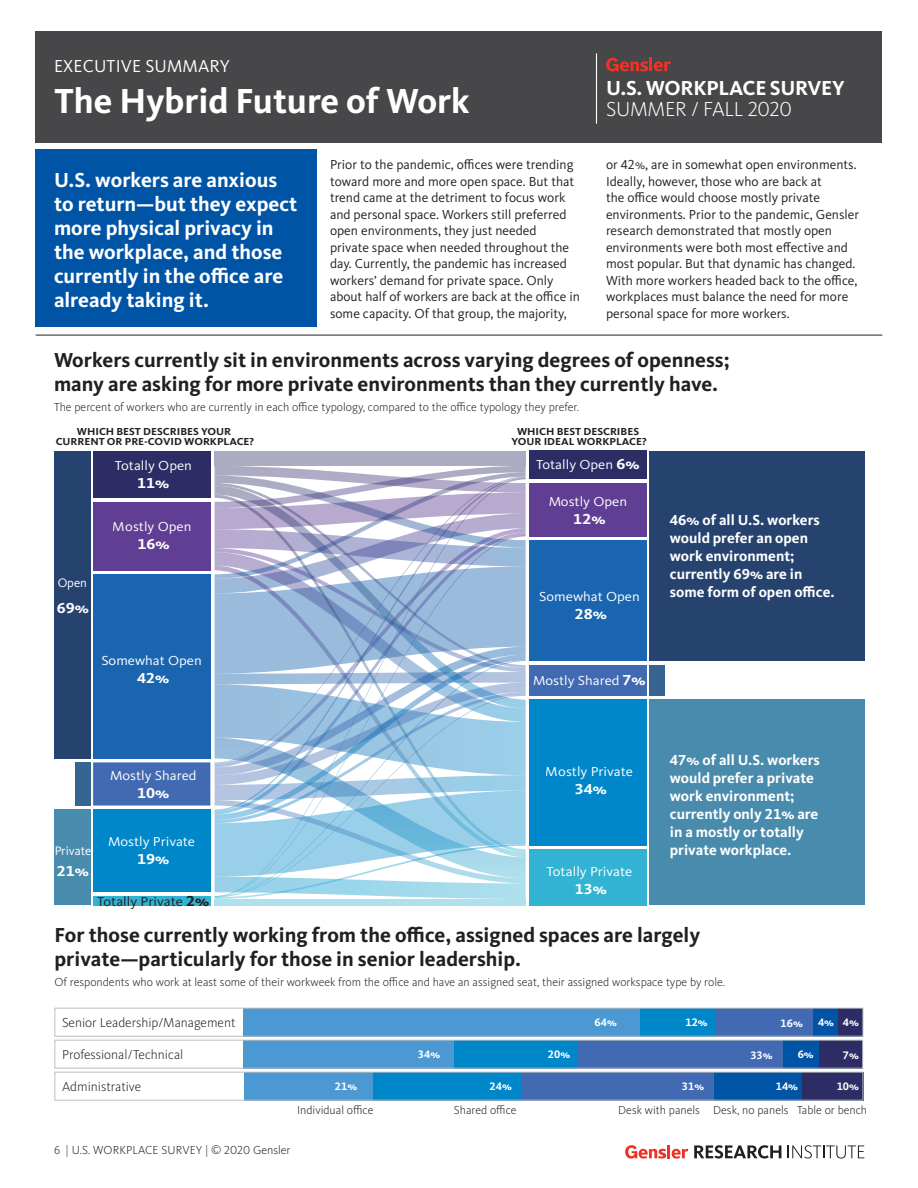
<style>
.page{position:relative;width:918px;height:1188px;background:#fff}
.page>*{position:absolute;margin:0;border:0;box-sizing:border-box;transform-origin:0 0}
.t1{font:700 36px "Kievit OT";color:#fff}
.t2{font:700 21px/24px "Kievit OT";color:#231f20}
.t3{font:700 21px/24px "Kievit OT";color:#fff}
.t4{font:300 21px "Kievit OT";letter-spacing:-.015em;color:#fff}
.t5{font:18px "Kievit OT";letter-spacing:.01em;color:#fff}
.t6{font:700 15px/18px "Kievit OT";color:#fff}
.t7{font:700 15px "Kievit OT";color:#fff;scale:1.08 1}
.t8{font:13.5px/16.5px "Kievit OT";color:#231f20}
.t9{font:13.5px "Kievit OT";color:#fff;scale:1.08 1}
.t10{font:300 13.5px "Kievit OT";color:#231f20}
.t11{font:13.5px "Kievit OT";color:#231f20;scale:1.08 1}
.t12{font:12.75px "Kievit OT";color:#fff}
.t13{font:300 12px "Kievit OT";color:#231f20}
.t14{font:700 11.25px "Kievit OT";color:#fff}
.t15{font:700 10.5px/10.5px "Kievit OT";color:#231f20;text-align:center;scale:1.07 1}
.s1{font-weight:700;font-size:15px}
</style>
<div class="page">
<svg style="left:694px;top:1145px;width:87px;height:14px"></svg>
<svg style="left:788px;top:1145px;width:76px;height:14px"></svg>
<svg style="left:625px;top:1145px;width:63px;height:14px"></svg>
<div style="left:36px;top:32px;width:846px;height:111px;background:#474648"></div>
<hr style="left:596px;top:53px;width:1px;height:71px;background:#fff">
<svg style="left:606px;top:58px;width:65px;height:13px"></svg>
<div style="left:215px;top:451px;width:311px;height:15px;background:#ababc1"></div>
<div style="left:215px;top:899px;width:311px;height:6px;background:#aee0ed"></div>
<svg style="left:215px;top:466px;width:311px;height:433px"></svg>
<svg style="left:215px;top:479px;width:311px;height:57px"></svg>
<svg style="left:215px;top:536px;width:311px;height:159px;background:#a4bbda"></svg>
<svg style="left:215px;top:695px;width:311px;height:203px;background:#a6cfe7"></svg>
<div style="left:93px;top:451px;width:117px;height:47px;background:#2d2c64"></div>
<div style="left:530px;top:451px;width:117px;height:28px;background:#2d2c64"></div>
<div style="left:530px;top:483px;width:117px;height:53px;background:#5f3e93"></div>
<div style="left:530px;top:540px;width:117px;height:121px;background:#1a65af"></div>
<div style="left:530px;top:849px;width:117px;height:56px;background:#33b3d3"></div>
<div style="left:93px;top:502px;width:117px;height:68px;background:#5f3e93"></div>
<div style="left:93px;top:574px;width:117px;height:184px;background:#1a65af"></div>
<div style="left:93px;top:762px;width:117px;height:44px;background:#426ab3"></div>
<div style="left:93px;top:810px;width:117px;height:82px;background:#0087ca"></div>
<div style="left:93px;top:896px;width:117px;height:9px;background:#33b3d3"></div>
<div style="left:530px;top:700px;width:117px;height:146px;background:#0087ca"></div>
<div style="left:530px;top:665px;width:117px;height:30px;background:#426ab3"></div>
<div style="left:649px;top:665px;width:16px;height:30px;background:#376591"></div>
<div style="left:649px;top:451px;width:215px;height:210px;background:#264370"></div>
<div style="left:649px;top:700px;width:215px;height:205px;background:#488bac"></div>
<div style="left:75px;top:762px;width:16px;height:44px;background:#376591"></div>
<div style="left:54px;top:451px;width:37px;height:307px;background:#264370"></div>
<div style="left:54px;top:810px;width:37px;height:95px;background:#488bac"></div>
<div style="left:36px;top:149px;width:281px;height:178px;background:#0054a6"></div>
<hr style="left:36px;top:335px;width:846px;height:1px;background:#231f20">
<div style="left:244px;top:1072px;width:129px;height:28px;background:#4b98d3"></div>
<div style="left:373px;top:1072px;width:149px;height:28px;background:#0087ca"></div>
<div style="left:244px;top:1008px;width:396px;height:28px;background:#4b98d3"></div>
<div style="left:714px;top:1008px;width:99px;height:28px;background:#426ab3"></div>
<div style="left:838px;top:1008px;width:25px;height:28px;background:#2d2c64"></div>
<div style="left:813px;top:1008px;width:25px;height:28px;background:#0054a6"></div>
<div style="left:640px;top:1008px;width:74px;height:28px;background:#0087ca"></div>
<div style="left:244px;top:1040px;width:210px;height:28px;background:#4b98d3"></div>
<div style="left:454px;top:1040px;width:124px;height:28px;background:#0087ca"></div>
<div style="left:783px;top:1040px;width:36px;height:28px;background:#0054a6"></div>
<div style="left:819px;top:1040px;width:44px;height:28px;background:#2d2c64"></div>
<div style="left:578px;top:1040px;width:205px;height:28px;background:#426ab3"></div>
<div style="left:522px;top:1072px;width:192px;height:28px;background:#426ab3"></div>
<div style="left:802px;top:1072px;width:61px;height:28px;background:#2d2c64"></div>
<div style="left:714px;top:1072px;width:88px;height:28px;background:#0054a6"></div>
<div style="left:55px;top:1008px;width:808px;height:29px;border:1px solid #bcbec0"></div>
<div style="left:55px;top:1040px;width:808px;height:28px;border:1px solid #bcbec0"></div>
<div style="left:55px;top:1072px;width:808px;height:28px;border:1px solid #bcbec0"></div>
<h3 class="t5" style="left:54px;top:56px;width:177px">EXECUTIVE SUMMARY</h3>
<h1 class="t1" style="left:54px;top:80px;width:417px">The Hybrid Future of Work</h1>
<h2 class="t3" style="left:606px;top:76px;width:240px">U.S. WORKPLACE SURVEY</h2>
<h2 class="t4" style="left:606px;top:97px;width:187px">SUMMER / FALL 2020</h2>
<h2 class="t3" style="left:54px;top:168px;width:245px">U.S. workers are anxious to return—but they expect more physical privacy in the workplace, and those currently in the office are already taking it.</h2>
<p class="t8" style="left:330px;top:157px;width:251px">Prior to the pandemic, offices were trending toward more and more open space. But that trend came at the detriment to focus work and personal space. Workers still preferred open environments, they just needed<br>private space when needed throughout the day. Currently, the pandemic has increased workers’ demand for private space. Only about half of workers are back at the office in some capacity. Of that group, the majority,</p>
<p class="t8" style="left:606px;top:157px;width:255px">or 42%, are in somewhat open environments.<br>Ideally, however, those who are back at<br>the office would choose mostly private environments. Prior to the pandemic, Gensler research demonstrated that mostly open environments were both most effective and most popular. But that dynamic has changed.<br>With more workers headed back to the office, workplaces must balance the need for more personal space for more workers.</p>
<h2 class="t2" style="left:54px;top:348px;width:677px">Workers currently sit in environments across varying degrees of openness; many are asking for more private environments than they currently have.</h2>
<p class="t13" style="left:54px;top:401px;width:526px">The percent of workers who are currently in each office typology, compared to the office typology they prefer.</p>
<p class="t15" style="left:56px;top:426px;width:187px">WHICH BEST DESCRIBES YOUR<br>CURRENT OR PRE-COVID WORKPLACE?</p>
<p class="t12" style="left:58px;top:576px;width:31px">Open</p>
<p class="t7" style="left:57px;top:600px;width:31px">69%</p>
<p class="t9" style="left:115px;top:458px;width:73px">Totally Open</p>
<p class="t7" style="left:137px;top:475px;width:31px">11%</p>
<p class="t9" style="left:113px;top:519px;width:74px">Mostly Open</p>
<p class="t7" style="left:138px;top:536px;width:31px">16%</p>
<p class="t9" style="left:101px;top:653px;width:95px">Somewhat Open</p>
<p class="t7" style="left:137px;top:669px;width:31px">42%</p>
<p class="t9" style="left:110px;top:768px;width:82px">Mostly Shared</p>
<p class="t7" style="left:137px;top:784px;width:31px">10%</p>
<p class="t9" style="left:108px;top:834px;width:82px">Mostly Private</p>
<p class="t7" style="left:137px;top:850px;width:31px">19%</p>
<p class="t11" style="left:97px;top:894px;width:105px">Totally Private <span class="s1">2%</span></p>
<p class="t12" style="left:54px;top:844px;width:38px">Private</p>
<p class="t7" style="left:57px;top:863px;width:31px">21%</p>
<p class="t15" style="left:512px;top:426px;width:128px">WHICH BEST DESCRIBES<br>YOUR IDEAL WORKPLACE?</p>
<p class="t9" style="left:536px;top:457px;width:97px">Totally Open <span class="s1">6%</span></p>
<p class="t9" style="left:549px;top:494px;width:74px">Mostly Open</p>
<p class="t7" style="left:573px;top:510px;width:31px">12%</p>
<p class="t9" style="left:539px;top:589px;width:95px">Somewhat Open</p>
<p class="t7" style="left:575px;top:605px;width:31px">28%</p>
<p class="t9" style="left:533px;top:673px;width:106px">Mostly Shared <span class="s1">7%</span></p>
<p class="t6" style="left:670px;top:511px;width:166px">46% of all U.S. workers would prefer an open work environment; currently 69% are in some form of open office.</p>
<p class="t9" style="left:546px;top:764px;width:82px">Mostly Private</p>
<p class="t7" style="left:575px;top:780px;width:31px">34%</p>
<p class="t9" style="left:547px;top:864px;width:81px">Totally Private</p>
<p class="t7" style="left:575px;top:881px;width:31px">13%</p>
<p class="t6" style="left:670px;top:751px;width:152px">47% of all U.S. workers would prefer a private work environment; currently only 21% are in a mostly or totally private workplace.</p>
<h2 class="t2" style="left:55px;top:923px;width:647px">For those currently working from the office, assigned spaces are largely private—particularly for those in senior leadership.</h2>
<p class="t13" style="left:55px;top:975px;width:672px">Of respondents who work at least some of their workweek from the office and have an assigned seat, their assigned workspace type by role.</p>
<p class="t10" style="left:62px;top:1015px;width:175px">Senior Leadership/Management</p>
<p class="t10" style="left:62px;top:1047px;width:123px">Professional/Technical</p>
<p class="t10" style="left:62px;top:1079px;width:81px">Administrative</p>
<p class="t14" style="left:418px;top:1048px;width:24px">34%</p>
<p class="t14" style="left:335px;top:1080px;width:24px">21%</p>
<p class="t14" style="left:490px;top:1080px;width:24px">24%</p>
<p class="t14" style="left:595px;top:1016px;width:24px">64%</p>
<p class="t14" style="left:685px;top:1016px;width:24px">12%</p>
<p class="t14" style="left:781px;top:1017px;width:24px">16%</p>
<p class="t14" style="left:818px;top:1016px;width:42px">4% 4%</p>
<p class="t14" style="left:548px;top:1048px;width:24px">20%</p>
<p class="t14" style="left:750px;top:1049px;width:24px">33%</p>
<p class="t14" style="left:798px;top:1048px;width:18px">6%</p>
<p class="t14" style="left:843px;top:1048px;width:18px">7%</p>
<p class="t14" style="left:682px;top:1080px;width:24px">31%</p>
<p class="t14" style="left:776px;top:1080px;width:24px">14%</p>
<p class="t14" style="left:837px;top:1080px;width:24px">10%</p>
<p class="t13" style="left:297px;top:1103px;width:78px">Individual office</p>
<p class="t13" style="left:454px;top:1103px;width:64px">Shared office</p>
<p class="t13" style="left:618px;top:1103px;width:250px">Desk with panels Desk, no panels Table or bench</p>
<p class="t13" style="left:54px;top:1144px;width:238px">6 | U.S. WORKPLACE SURVEY | © 2020 Gensler</p>
</div>
